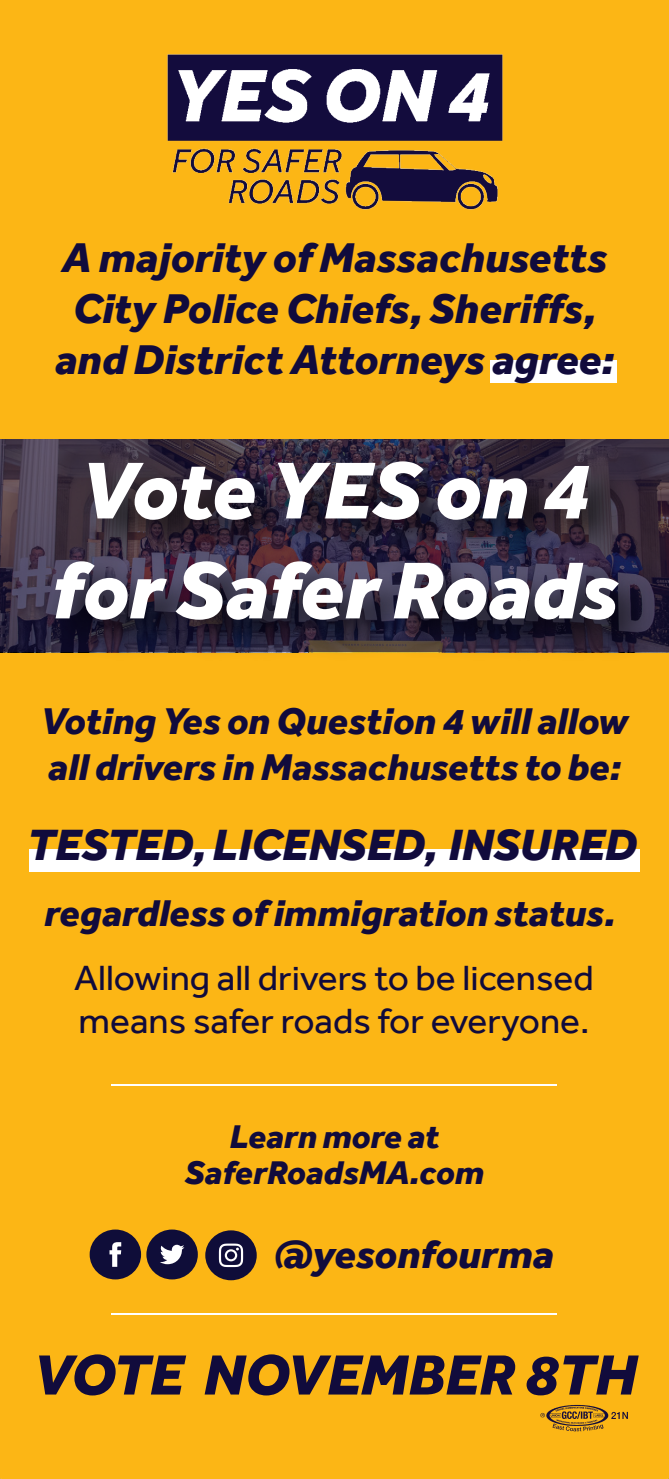
<style>
.page{position:relative;width:669px;height:1479px;background:#fff}
.page>*{position:absolute;margin:0;border:0;box-sizing:border-box;transform-origin:0 0}
.t1{font:italic 800 83.25px/99.9px "Effra";color:#fff;text-align:center}
.t2{font:italic 800 58.5px "Effra";color:#110b3c}
.t3{font:italic 800 45px "Effra";color:#110b3c}
.t4{font:italic 800 42.75px/51.3px "Effra";color:#110b3c;text-align:center}
.t5{font:italic 800 40.5px "Effra";color:#110b3c}
.t6{font:italic 800 38.25px/45.9px "Effra";color:#110b3c}
.t7{font:36px/43.2px "Effra";color:#110b3c}
.t8{font:italic 800 33.75px/36px "Effra";color:#110b3c;text-align:center}
</style>
<div class="page">
<div style="left:0;top:0;width:668px;height:1478px;background:#fcb615"></div>
<img style="left:167px;top:54px;width:336px;height:156px">
<div style="left:146px;top:1229px;width:52px;height:50px;background:#0f0d39;border-radius:50%"></div>
<svg style="left:160px;top:1244px;width:24px;height:20px"></svg>
<div style="left:90px;top:1229px;width:51px;height:50px;background:#0f0d39;border-radius:50%"></div>
<svg style="left:109px;top:1242px;width:12px;height:24px"></svg>
<div style="left:205px;top:1230px;width:51px;height:50px;background:#0f0d39;border-radius:50%"></div>
<svg style="left:219px;top:1243px;width:24px;height:23px"></svg>
<hr style="left:111px;top:1312px;width:445px;height:2px;background:#fff">
<hr style="left:111px;top:1083px;width:445px;height:2px;background:#fff">
<div style="left:29px;top:848px;width:610px;height:23px;background:#fff"></div>
<img style="left:4px;top:439px;width:664px;height:214px">
<div style="left:489px;top:360px;width:127px;height:23px;background:#fff"></div>
<img style="left:540px;top:1404px;width:88px;height:28px">
<p class="t4" style="left:54px;top:231px;width:560px">A majority of Massachusetts<br>City Police Chiefs, Sheriffs, and District Attorneys agree:</p>
<h1 class="t1" style="left:50px;top:440px;width:568px">Vote YES on 4 for Safer Roads</h1>
<p class="t6" style="left:40px;top:697px;width:589px">Voting Yes on Question 4 will allow all drivers in Massachusetts to be:</p>
<p class="t3" style="left:27px;top:818px;width:611px">TESTED,LICENSED, INSURED</p>
<p class="t6" style="left:44px;top:889px;width:572px">regardless of immigration status.</p>
<p class="t7" style="left:74px;top:956px;width:521px">Allowing all drivers to be licensed means safer roads for everyone.</p>
<p class="t8" style="left:184px;top:1118px;width:300px">Learn more at<br>SaferRoadsMA.com</p>
<p class="t5" style="left:273px;top:1230px;width:281px">@yesonfourma</p>
<h2 class="t2" style="left:32px;top:1339px;width:605px">VOTE NOVEMBER 8TH</h2>
</div>
